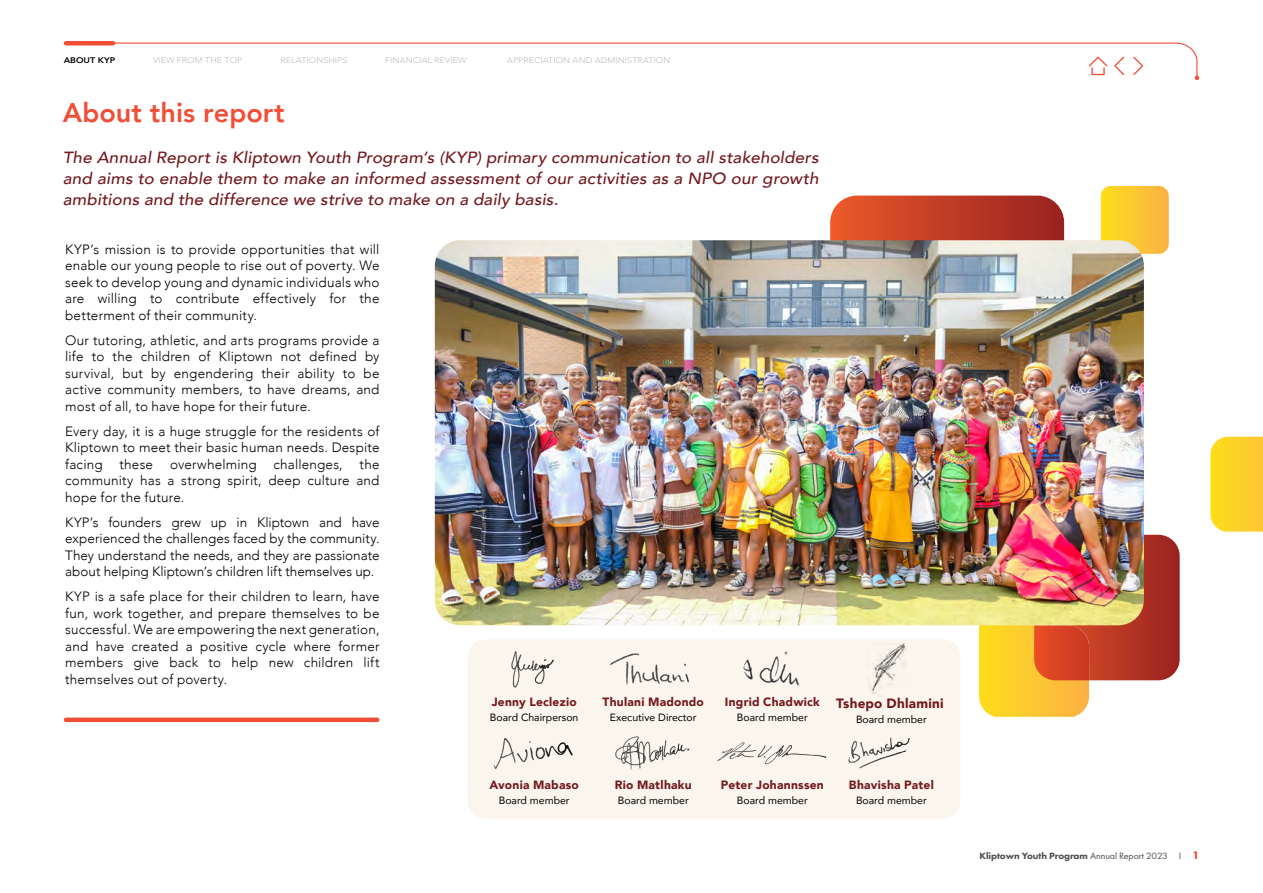
<style>
.page{position:relative;width:1263px;height:893px;background:#fff}
.page>*{position:absolute;margin:0;border:0;box-sizing:border-box;transform-origin:0 0}
.t1{font:800 27px "Avenir";color:#f04e36}
.t2{font:italic 500 16.2px/21px "Avenir";letter-spacing:.01em;color:#73191f;text-align:justify;scale:1.06 1}
.t3{font:300 13.5px/16.5px "Avenir";letter-spacing:.015em;color:#000;text-align:justify}
.t4{font:900 13.5px "Avenir";letter-spacing:.02em;color:#73191f}
.t5{font:900 12px "Avenir";letter-spacing:.02em;color:#73191f}
.t6{font:10.5px "Avenir";color:#000}
.t7{font:800 9.45px "Futura PT";letter-spacing:-.01em;color:#4d4d4f;scale:1.06 1}
.t8{font:300 8.1px "Avenir";color:#bcbec0;scale:1.11 1}
.t9{font:800 8.1px "Avenir";color:#000;scale:1.11 1}
.s1{font-weight:400}
.s2{font-weight:700;font-size:11.25px;color:#f04e36}
</style>
<div class="page">
<svg style="left:1210px;top:437px;width:53px;height:95px;background:#fcd32f"></svg>
<div style="left:468px;top:639px;width:492px;height:179px;background:#fbf6ed;border-radius:17px"></div>
<img style="left:511px;top:651px;width:43px;height:37px">
<img style="left:609px;top:653px;width:80px;height:32px">
<img style="left:743px;top:651px;width:56px;height:35px">
<img style="left:867px;top:644px;width:40px;height:53px">
<img style="left:493px;top:738px;width:80px;height:31px">
<img style="left:615px;top:736px;width:75px;height:34px">
<img style="left:717px;top:742px;width:110px;height:23px">
<img style="left:848px;top:737px;width:62px;height:32px">
<div style="left:66px;top:717px;width:311px;height:5px;background:#f04e36"></div>
<svg style="left:979px;top:535px;width:201px;height:182px"></svg>
<img style="left:1034px;top:625px;width:55px;height:55px">
<svg style="left:1101px;top:186px;width:68px;height:68px;background:#fcc735"></svg>
<svg style="left:830px;top:196px;width:234px;height:44px;background:#c3422b"></svg>
<img style="left:435px;top:240px;width:709px;height:385px">
<svg style="left:63px;top:41px;width:1136px;height:39px"></svg>
<p class="t9" style="left:64px;top:54px;width:48px">ABOUT KYP</p>
<p class="t8" style="left:153px;top:55px;width:82px">VIEW FROM THE TOP</p>
<p class="t8" style="left:281px;top:55px;width:62px">RELATIONSHIPS</p>
<p class="t8" style="left:385px;top:55px;width:75px">FINANCIAL REVIEW</p>
<p class="t8" style="left:507px;top:55px;width:149px">APPRECIATION AND ADMINISTRATION</p>
<h1 class="t1" style="left:63px;top:92px;width:223px">About this report</h1>
<p class="t2" style="left:63px;top:147px;width:715px">The Annual Report is Kliptown Youth Program’s (KYP) primary communication to all stakeholders and aims to enable them to make an informed assessment of our activities as a NPO our growth ambitions and the difference we strive to make on a daily basis.</p>
<p class="t3" style="left:65px;top:241px;width:316px">KYP’s mission is to provide opportunities that will enable our young people to rise out of poverty. We seek to develop young and dynamic individuals who are willing to contribute effectively for the betterment of their community.</p>
<p class="t3" style="left:65px;top:332px;width:316px">Our tutoring, athletic, and arts programs provide a life to the children of Kliptown not defined by survival, but by engendering their ability to be active community members, to have dreams, and most of all, to have hope for their future.</p>
<p class="t3" style="left:65px;top:423px;width:316px">Every day, it is a huge struggle for the residents of Kliptown to meet their basic human needs. Despite facing these overwhelming challenges, the community has a strong spirit, deep culture and hope for the future.</p>
<p class="t3" style="left:65px;top:514px;width:316px">KYP’s founders grew up in Kliptown and have experienced the challenges faced by the community.<br>They understand the needs, and they are passionate about helping Kliptown’s children lift themselves up.</p>
<p class="t3" style="left:65px;top:588px;width:316px">KYP is a safe place for their children to learn, have fun, work together, and prepare themselves to be successful. We are empowering the next generation, and have created a positive cycle where former members give back to help new children lift themselves out of poverty.</p>
<p class="t5" style="left:492px;top:692px;width:86px">Jenny Leclezio</p>
<p class="t6" style="left:490px;top:709px;width:90px">Board Chairperson</p>
<p class="t5" style="left:603px;top:692px;width:103px">Thulani Madondo</p>
<p class="t6" style="left:610px;top:709px;width:88px">Executive Director</p>
<p class="t5" style="left:725px;top:692px;width:96px">Ingrid Chadwick</p>
<p class="t6" style="left:737px;top:709px;width:72px">Board member</p>
<p class="t4" style="left:836px;top:691px;width:109px">Tshepo Dhlamini</p>
<p class="t6" style="left:856px;top:710px;width:72px">Board member</p>
<p class="t5" style="left:489px;top:775px;width:91px">Avonia Mabaso</p>
<p class="t6" style="left:499px;top:792px;width:72px">Board member</p>
<p class="t5" style="left:615px;top:775px;width:79px">Rio Matlhaku</p>
<p class="t6" style="left:618px;top:792px;width:72px">Board member</p>
<p class="t5" style="left:721px;top:775px;width:104px">Peter Johannssen</p>
<p class="t6" style="left:737px;top:792px;width:72px">Board member</p>
<p class="t5" style="left:849px;top:775px;width:86px">Bhavisha Patel</p>
<p class="t6" style="left:856px;top:792px;width:72px">Board member</p>
<p class="t7" style="left:979px;top:850px;width:209px">Kliptown Youth Program <span class="s1">Annual Report 2023 I</span> <span class="s2">1</span></p>
</div>
